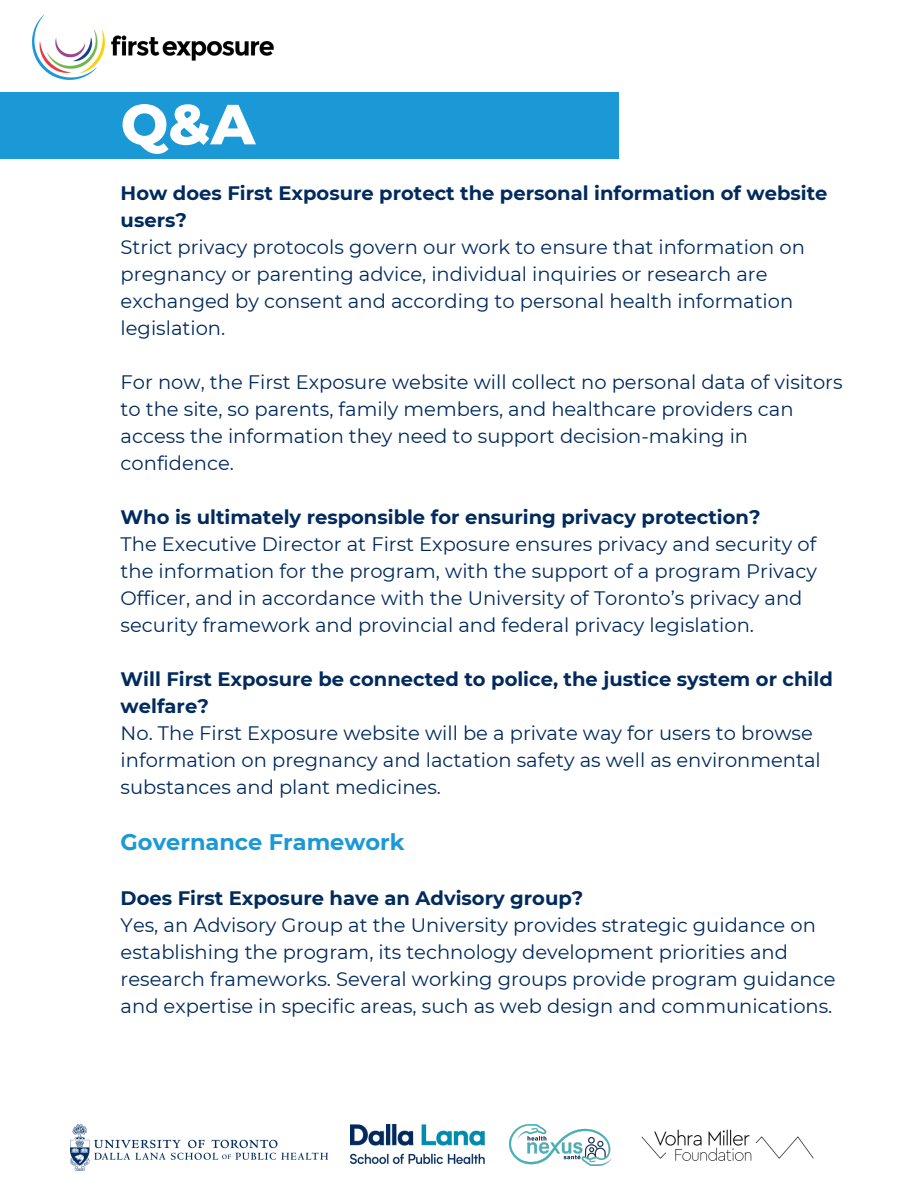
<style>
.page{position:relative;width:918px;height:1188px;background:#fff}
.page>*{position:absolute;margin:0;border:0;box-sizing:border-box;transform-origin:0 0}
.t1{font:800 56.4px "Montserrat";color:#fff}
.t2{font:700 22.5px "Montserrat";color:#1b99d7}
.t3{font:19.5px/27px "Montserrat";color:#012a5d}
.t4{font:700 19.5px/27px "Montserrat";color:#012a5d}
</style>
<div class="page">
<div style="left:0;top:92px;width:619px;height:67px;background:#1b99d7"></div>
<img style="left:32px;top:14px;width:242px;height:66px">
<img style="left:70px;top:1124px;width:258px;height:46px">
<img style="left:351px;top:1124px;width:134px;height:40px">
<img style="left:509px;top:1124px;width:103px;height:42px">
<img style="left:641px;top:1129px;width:173px;height:32px">
<p class="t1" style="left:121px;top:90px;width:136px">Q&amp;A</p>
<p class="t4" style="left:121px;top:179px;width:708px">How does First Exposure protect the personal information of website users?</p>
<p class="t3" style="left:121px;top:233px;width:686px">Strict privacy protocols govern our work to ensure that information on pregnancy or parenting advice, individual inquiries or research are exchanged by consent and according to personal health information legislation.</p>
<p class="t3" style="left:121px;top:368px;width:724px">For now, the First Exposure website will collect no personal data of visitors to the site, so parents, family members, and healthcare providers can access the information they need to support decision-making in confidence.</p>
<p class="t4" style="left:121px;top:503px;width:641px">Who is ultimately responsible for ensuring privacy protection?</p>
<p class="t3" style="left:121px;top:530px;width:698px">The Executive Director at First Exposure ensures privacy and security of the information for the program, with the support of a program Privacy Officer, and in accordance with the University of Toronto’s privacy and security framework and provincial and federal privacy legislation.</p>
<p class="t4" style="left:121px;top:665px;width:714px">Will First Exposure be connected to police, the justice system or child welfare?</p>
<p class="t3" style="left:121px;top:719px;width:702px">No. The First Exposure website will be a private way for users to browse information on pregnancy and lactation safety as well as environmental substances and plant medicines.</p>
<p class="t2" style="left:121px;top:828px;width:286px">Governance Framework</p>
<p class="t4" style="left:121px;top:884px;width:464px">Does First Exposure have an Advisory group?</p>
<p class="t3" style="left:121px;top:911px;width:716px">Yes, an Advisory Group at the University provides strategic guidance on establishing the program, its technology development priorities and research frameworks. Several working groups provide program guidance and expertise in specific areas, such as web design and communications.</p>
</div>
